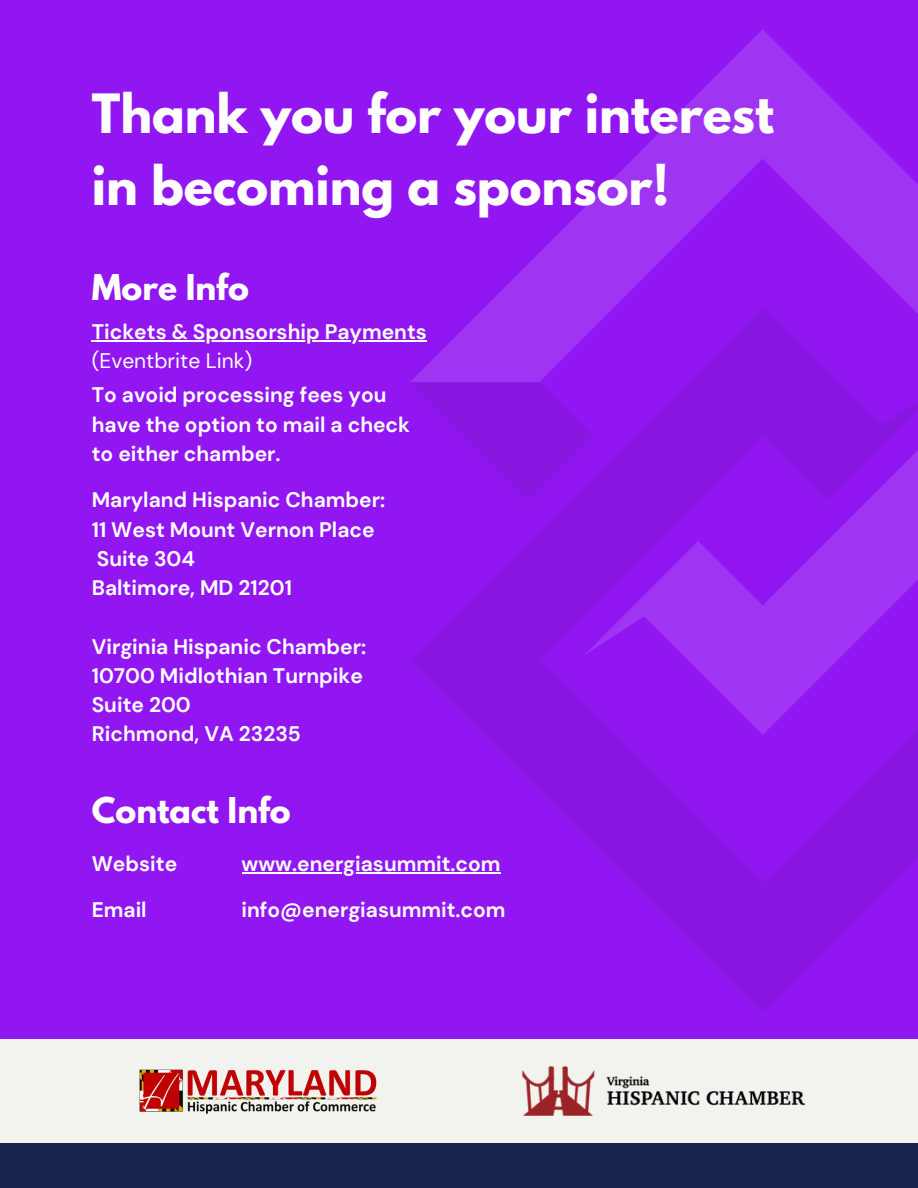
<style>
.page{position:relative;width:918px;height:1188px;background:#9116f1}
.page>*{position:absolute;margin:0;border:0;box-sizing:border-box;transform-origin:0 0}
.t1{font:700 48px/72px "League Spartan";color:#fff}
.t2{font:700 31.5px "League Spartan";color:#fff}
.t3{font:700 21px/29.2px "DM Sans";color:#fff}
.s1{font-weight:400}
</style>
<div class="page">
<hr style="left:242px;top:872px;width:259px;height:1px;background:#fff">
<svg style="left:486px;top:29px;width:432px;height:277px"></svg>
<svg style="left:410px;top:306px;width:508px;height:706px"></svg>
<div style="left:0;top:1039px;width:918px;height:105px;background:#f2f3ee"></div>
<img style="left:139px;top:1069px;width:238px;height:45px">
<img style="left:522px;top:1066px;width:283px;height:50px">
<div style="left:0;top:1143px;width:918px;height:45px;background:#17234c"></div>
<hr style="left:92px;top:340px;width:335px;height:1px;background:#fff">
<p class="t1" style="left:92px;top:84px;width:684px">Thank you for your interest in becoming a sponsor!</p>
<p class="t2" style="left:92px;top:272px;width:159px">More Info</p>
<p class="t3" style="left:92px;top:317px;width:337px">Tickets &amp; Sponsorship Payments <span class="s1">(Eventbrite Link)</span></p>
<p class="t3" style="left:92px;top:381px;width:320px">To avoid processing fees you have the option to mail a check to either chamber.</p>
<p class="t3" style="left:92px;top:486px;width:295px">Maryland Hispanic Chamber:</p>
<p class="t3" style="left:92px;top:515px;width:284px">11 West Mount Vernon Place</p>
<p class="t3" style="left:97px;top:544px;width:100px">Suite 304</p>
<p class="t3" style="left:92px;top:573px;width:202px">Baltimore, MD 21201</p>
<p class="t3" style="left:92px;top:632px;width:276px">Virginia Hispanic Chamber:</p>
<p class="t3" style="left:92px;top:661px;width:273px">10700 Midlothian Turnpike</p>
<p class="t3" style="left:92px;top:690px;width:101px">Suite 200</p>
<p class="t3" style="left:92px;top:720px;width:211px">Richmond, VA 23235</p>
<p class="t2" style="left:92px;top:795px;width:201px">Contact Info</p>
<p class="t3" style="left:92px;top:849px;width:87px">Website</p>
<p class="t3" style="left:92px;top:895px;width:56px">Email</p>
<p class="t3" style="left:242px;top:849px;width:260px">www.energiasummit.com</p>
<p class="t3" style="left:242px;top:895px;width:265px">info@energiasummit.com</p>
</div>
